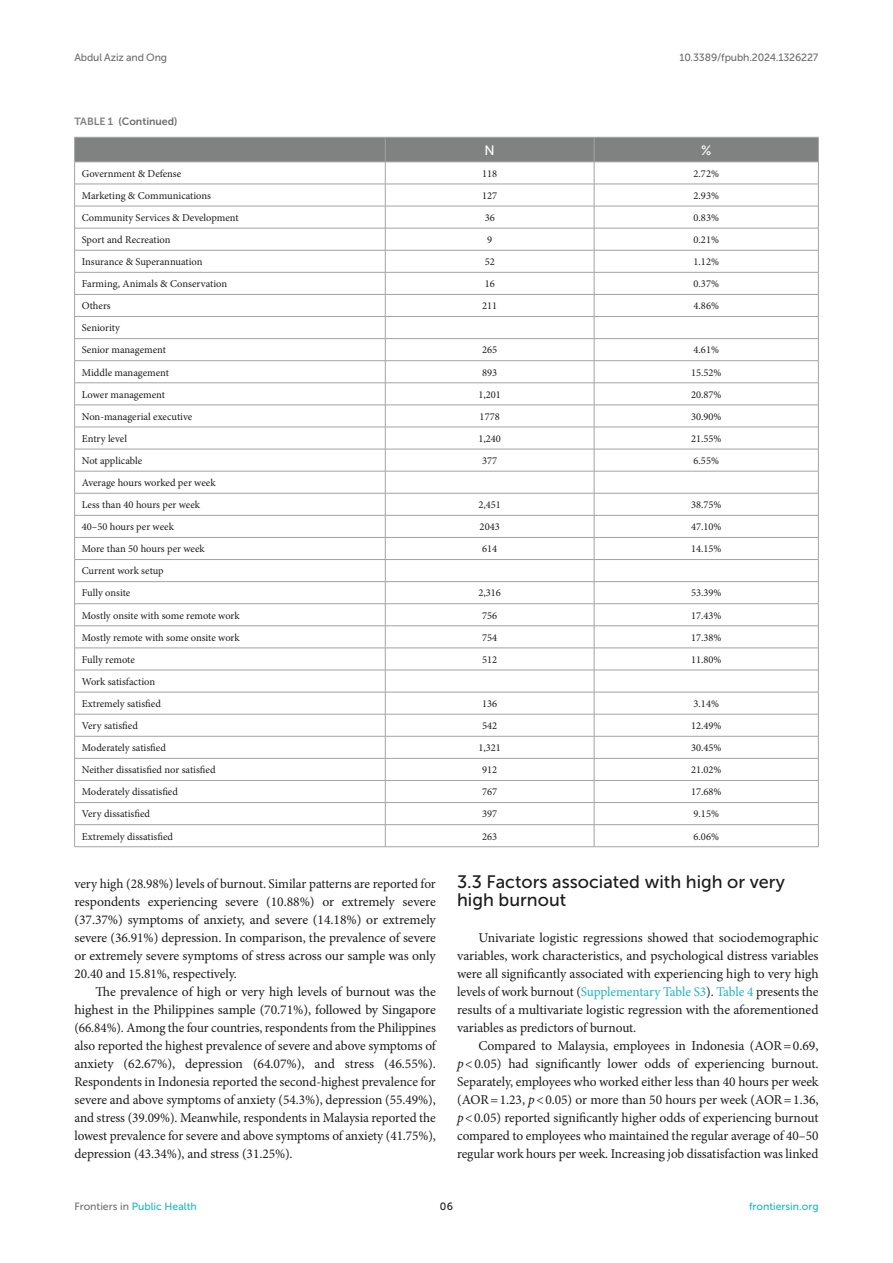
<style>
.page{position:relative;width:893px;height:1263px;background:#fff}
.page>*{position:absolute;margin:0;border:0;box-sizing:border-box;transform-origin:0 0}
.HEAD_2{font:18px/18px "Museo Sans 500";color:#1b1c1b}
.TEXT{font:13.5px/18px "Minion Pro";letter-spacing:-.005em;color:#1b1c1b;text-align:justify}
.TEXT_FLUSH{font:13.5px/18px "Minion Pro";letter-spacing:-.01em;color:#1b1c1b;text-align:justify}
.TB_CH{font:13.5px "Museo Sans 500";color:#fff}
.TB_TX{font:10.5px "Minion Pro";color:#1b1c1b}
.t1{font:10.5px "Museo Sans 500";letter-spacing:-.015em;color:#706f70}
.t2{font:10.5px "Museo Sans 500";color:#1db5c3}
.TT_NO_RULE{font:10.5px "Museo Sans 700";color:#706f70}
.t3{font:10.5px "Museo Sans 500";color:#1b1c1b}
.s1{color:#7e7f7f}
.s2{color:#1db5c3}
.s3{font-style:italic}
.s4{color:#706f70}
</style>
<div class="page">
<hr style="left:385px;top:846px;width:209px;height:1px;background:#a2a3a3">
<hr style="left:594px;top:846px;width:225px;height:1px;background:#a2a3a3">
<hr style="left:74px;top:846px;width:311px;height:1px;background:#a2a3a3">
<svg style="left:74px;top:137px;width:745px;height:709px"></svg>
<hr style="left:74px;top:162px;width:311px;height:1px;background:#a2a3a3">
<p class="t1" style="left:74px;top:51px;width:94px">Abdul Aziz and Ong</p>
<p class="t1" style="left:679px;top:51px;width:141px">10.3389/fpubh.2024.1326227</p>
<p class="TT_NO_RULE" style="left:74px;top:115px;width:105px"><span class="s1">TABLE 1</span> (Continued)</p>
<p class="TB_CH" style="left:485px;top:143px;width:12px">N</p>
<p class="TB_CH" style="left:701px;top:143px;width:12px">%</p>
<p class="TB_TX" style="left:82px;top:166px;width:101px">Government &amp; Defense</p>
<p class="TB_TX" style="left:482px;top:166px;width:17px">118</p>
<p class="TB_TX" style="left:693px;top:166px;width:27px">2.72%</p>
<p class="TB_TX" style="left:82px;top:188px;width:131px">Marketing &amp; Communications</p>
<p class="TB_TX" style="left:482px;top:188px;width:17px">127</p>
<p class="TB_TX" style="left:693px;top:188px;width:27px">2.93%</p>
<p class="TB_TX" style="left:82px;top:211px;width:158px">Community Services &amp; Development</p>
<p class="TB_TX" style="left:485px;top:211px;width:12px">36</p>
<p class="TB_TX" style="left:693px;top:211px;width:27px">0.83%</p>
<p class="TB_TX" style="left:82px;top:233px;width:90px">Sport and Recreation</p>
<p class="TB_TX" style="left:487px;top:233px;width:7px">9</p>
<p class="TB_TX" style="left:693px;top:233px;width:27px">0.21%</p>
<p class="TB_TX" style="left:82px;top:255px;width:122px">Insurance &amp; Superannuation</p>
<p class="TB_TX" style="left:485px;top:255px;width:12px">52</p>
<p class="TB_TX" style="left:693px;top:255px;width:27px">1.12%</p>
<p class="TB_TX" style="left:82px;top:277px;width:147px">Farming, Animals &amp; Conservation</p>
<p class="TB_TX" style="left:485px;top:277px;width:12px">16</p>
<p class="TB_TX" style="left:693px;top:277px;width:27px">0.37%</p>
<p class="TB_TX" style="left:82px;top:299px;width:30px">Others</p>
<p class="TB_TX" style="left:482px;top:299px;width:17px">211</p>
<p class="TB_TX" style="left:693px;top:299px;width:27px">4.86%</p>
<p class="TB_TX" style="left:82px;top:321px;width:40px">Seniority</p>
<p class="TB_TX" style="left:82px;top:343px;width:86px">Senior management</p>
<p class="TB_TX" style="left:482px;top:343px;width:17px">265</p>
<p class="TB_TX" style="left:693px;top:343px;width:27px">4.61%</p>
<p class="TB_TX" style="left:82px;top:365px;width:89px">Middle management</p>
<p class="TB_TX" style="left:482px;top:365px;width:17px">893</p>
<p class="TB_TX" style="left:691px;top:365px;width:32px">15.52%</p>
<p class="TB_TX" style="left:82px;top:387px;width:85px">Lower management</p>
<p class="TB_TX" style="left:478px;top:387px;width:24px">1,201</p>
<p class="TB_TX" style="left:691px;top:387px;width:32px">20.87%</p>
<p class="TB_TX" style="left:82px;top:409px;width:112px">Non-managerial executive</p>
<p class="TB_TX" style="left:480px;top:409px;width:22px">1778</p>
<p class="TB_TX" style="left:691px;top:409px;width:32px">30.90%</p>
<p class="TB_TX" style="left:82px;top:431px;width:47px">Entry level</p>
<p class="TB_TX" style="left:478px;top:431px;width:24px">1,240</p>
<p class="TB_TX" style="left:691px;top:431px;width:32px">21.55%</p>
<p class="TB_TX" style="left:82px;top:453px;width:62px">Not applicable</p>
<p class="TB_TX" style="left:482px;top:453px;width:17px">377</p>
<p class="TB_TX" style="left:693px;top:453px;width:27px">6.55%</p>
<p class="TB_TX" style="left:82px;top:476px;width:135px">Average hours worked per week</p>
<p class="TB_TX" style="left:82px;top:498px;width:120px">Less than 40 hours per week</p>
<p class="TB_TX" style="left:478px;top:498px;width:24px">2,451</p>
<p class="TB_TX" style="left:691px;top:498px;width:32px">38.75%</p>
<p class="TB_TX" style="left:82px;top:520px;width:94px">40–50 hours per week</p>
<p class="TB_TX" style="left:480px;top:520px;width:22px">2043</p>
<p class="TB_TX" style="left:691px;top:520px;width:32px">47.10%</p>
<p class="TB_TX" style="left:82px;top:542px;width:124px">More than 50 hours per week</p>
<p class="TB_TX" style="left:482px;top:542px;width:17px">614</p>
<p class="TB_TX" style="left:691px;top:542px;width:32px">14.15%</p>
<p class="TB_TX" style="left:82px;top:564px;width:83px">Current work setup</p>
<p class="TB_TX" style="left:82px;top:586px;width:50px">Fully onsite</p>
<p class="TB_TX" style="left:478px;top:586px;width:24px">2,316</p>
<p class="TB_TX" style="left:691px;top:586px;width:32px">53.39%</p>
<p class="TB_TX" style="left:82px;top:608px;width:159px">Mostly onsite with some remote work</p>
<p class="TB_TX" style="left:482px;top:608px;width:17px">756</p>
<p class="TB_TX" style="left:691px;top:608px;width:32px">17.43%</p>
<p class="TB_TX" style="left:82px;top:630px;width:159px">Mostly remote with some onsite work</p>
<p class="TB_TX" style="left:482px;top:630px;width:17px">754</p>
<p class="TB_TX" style="left:691px;top:630px;width:32px">17.38%</p>
<p class="TB_TX" style="left:82px;top:652px;width:55px">Fully remote</p>
<p class="TB_TX" style="left:482px;top:652px;width:17px">512</p>
<p class="TB_TX" style="left:691px;top:652px;width:32px">11.80%</p>
<p class="TB_TX" style="left:82px;top:674px;width:75px">Work satisfaction</p>
<p class="TB_TX" style="left:82px;top:696px;width:81px">Extremely satisfied</p>
<p class="TB_TX" style="left:482px;top:696px;width:17px">136</p>
<p class="TB_TX" style="left:693px;top:696px;width:27px">3.14%</p>
<p class="TB_TX" style="left:82px;top:719px;width:58px">Very satisfied</p>
<p class="TB_TX" style="left:482px;top:719px;width:17px">542</p>
<p class="TB_TX" style="left:691px;top:719px;width:32px">12.49%</p>
<p class="TB_TX" style="left:82px;top:741px;width:86px">Moderately satisfied</p>
<p class="TB_TX" style="left:478px;top:741px;width:24px">1,321</p>
<p class="TB_TX" style="left:691px;top:741px;width:32px">30.45%</p>
<p class="TB_TX" style="left:82px;top:763px;width:135px">Neither dissatisfied nor satisfied</p>
<p class="TB_TX" style="left:482px;top:763px;width:17px">912</p>
<p class="TB_TX" style="left:691px;top:763px;width:32px">21.02%</p>
<p class="TB_TX" style="left:82px;top:785px;width:98px">Moderately dissatisfied</p>
<p class="TB_TX" style="left:482px;top:785px;width:17px">767</p>
<p class="TB_TX" style="left:691px;top:785px;width:32px">17.68%</p>
<p class="TB_TX" style="left:82px;top:807px;width:70px">Very dissatisfied</p>
<p class="TB_TX" style="left:482px;top:807px;width:17px">397</p>
<p class="TB_TX" style="left:693px;top:807px;width:27px">9.15%</p>
<p class="TB_TX" style="left:82px;top:829px;width:93px">Extremely dissatisfied</p>
<p class="TB_TX" style="left:482px;top:829px;width:17px">263</p>
<p class="TB_TX" style="left:693px;top:829px;width:27px">6.06%</p>
<p class="TEXT_FLUSH" style="left:74px;top:875px;width:363px">very high (28.98%) levels of burnout. Similar patterns are reported for respondents experiencing severe (10.88%) or extremely severe (37.37%) symptoms of anxiety, and severe (14.18%) or extremely severe (36.91%) depression. In comparison, the prevalence of severe or extremely severe symptoms of stress across our sample was only 20.40 and 15.81%, respectively.</p>
<p class="TEXT" style="left:74px;top:983px;width:363px;text-indent:21px">The prevalence of high or very high levels of burnout was the highest in the Philippines sample (70.71%), followed by Singapore (66.84%). Among the four countries, respondents from the Philippines also reported the highest prevalence of severe and above symptoms of anxiety (62.67%), depression (64.07%), and stress (46.55%).<br>Respondents in Indonesia reported the second-highest prevalence for severe and above symptoms of anxiety (54.3%), depression (55.49%), and stress (39.09%). Meanwhile, respondents in Malaysia reported the lowest prevalence for severe and above symptoms of anxiety (41.75%), depression (43.34%), and stress (31.25%).</p>
<p class="HEAD_2" style="left:457px;top:873px;width:329px">3.3 Factors associated with high or very high burnout</p>
<p class="TEXT_FLUSH" style="left:457px;top:929px;width:363px;text-indent:21px">Univariate logistic regressions showed that sociodemographic variables, work characteristics, and psychological distress variables were all significantly associated with experiencing high to very high levels of work burnout (<span class="s2">Supplementary Table S3</span>). <span class="s2">Table 4</span> presents the results of a multivariate logistic regression with the aforementioned variables as predictors of burnout.</p>
<p class="TEXT" style="left:457px;top:1037px;width:363px;text-indent:21px">Compared to Malaysia, employees in Indonesia (AOR=0.69, <span class="s3">p</span>&lt;0.05) had significantly lower odds of experiencing burnout.<br>Separately, employees who worked either less than 40 hours per week (AOR=1.23, <span class="s3">p</span>&lt;0.05) or more than 50 hours per week (AOR=1.36, <span class="s3">p</span>&lt;0.05) reported significantly higher odds of experiencing burnout compared to employees who maintained the regular average of 40–50 regular work hours per week. Increasing job dissatisfaction was linked</p>
<p class="t2" style="left:74px;top:1200px;width:124px"><span class="s4">Frontiers in</span> Public Health</p>
<p class="t3" style="left:440px;top:1200px;width:15px">06</p>
<p class="t2" style="left:749px;top:1200px;width:71px">frontiersin.org</p>
</div>
